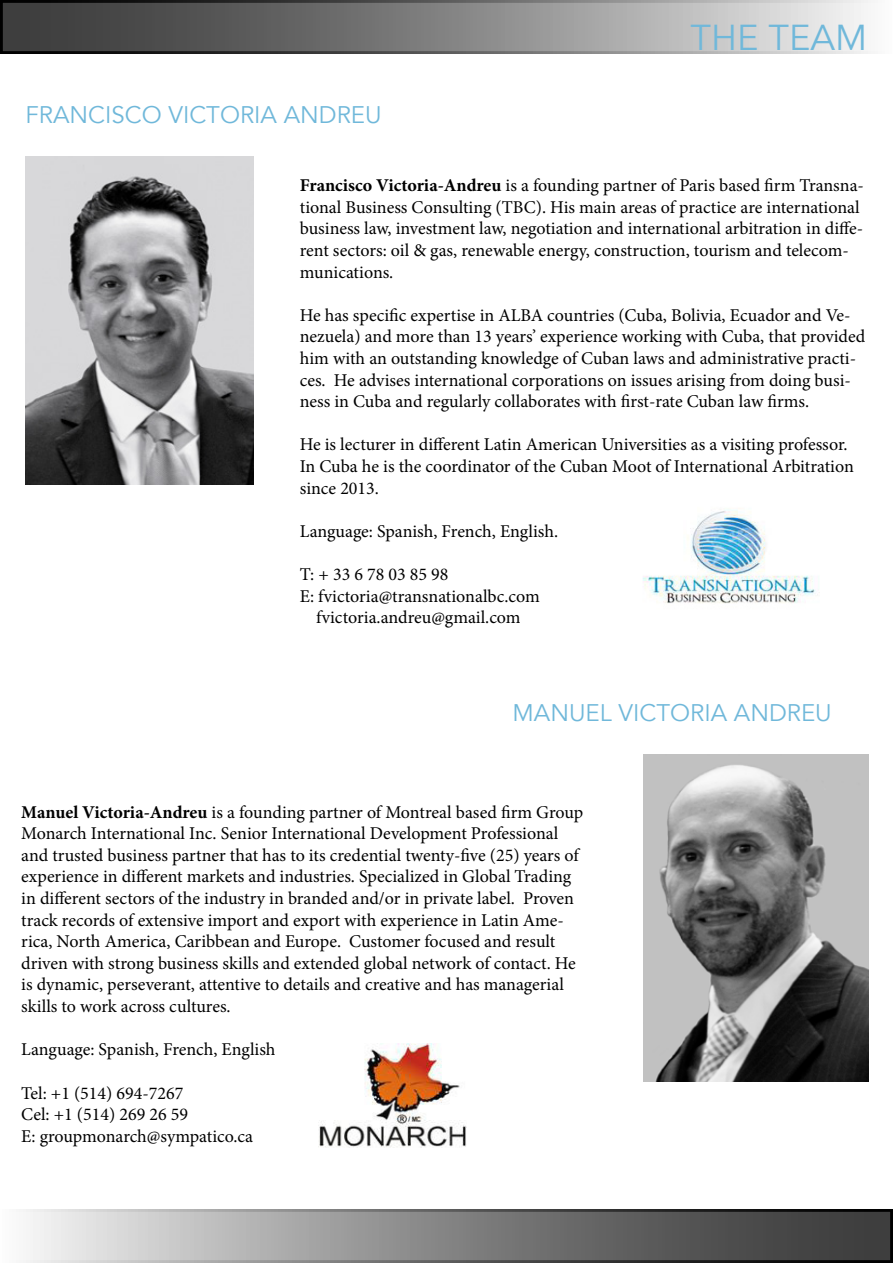
<style>
.page{position:relative;width:893px;height:1263px;background:#fff}
.page>*{position:absolute;margin:0;border:0;box-sizing:border-box;transform-origin:0 0}
.t1{font:36px "Avenir";color:#70b8da}
.t2{font:24px "Avenir";color:#70b8da}
.t3{font:18px/21.6px "Minion Pro";color:#000}
.s1{font-weight:700}
</style>
<div class="page">
<img style="left:644px;top:755px;width:224px;height:326px">
<svg style="left:30px;top:1213px;width:859px;height:46px;background:#888"></svg>
<div style="left:0;top:1209px;width:893px;height:54px;border:3px solid #000"></div>
<svg style="left:4px;top:4px;width:860px;height:46px;background:#888"></svg>
<div style="left:0;top:0;width:893px;height:54px;border:3px solid #000"></div>
<img style="left:26px;top:156px;width:227px;height:329px">
<img style="left:319px;top:1043px;width:148px;height:105px">
<img style="left:642px;top:509px;width:178px;height:95px">
<h2 class="t2" style="left:26px;top:100px;width:358px">FRANCISCO VICTORIA ANDREU</h2>
<h1 class="t1" style="left:690px;top:16px;width:178px">THE TEAM</h1>
<p class="t3" style="left:300px;top:175px;width:566px"><span class="s1">Francisco Victoria-Andreu</span> is a founding partner of Paris based firm Transna&shy;tional Business Consulting (TBC). His main areas of practice are international business law, investment law, negotiation and international arbitration in diffe&shy;rent sectors: oil &amp; gas, renewable energy, construction, tourism and telecom&shy;munications.</p>
<p class="t3" style="left:300px;top:304px;width:567px">He has specific expertise in ALBA countries (Cuba, Bolivia, Ecuador and Ve&shy;nezuela) and more than 13 years’ experience working with Cuba, that provided him with an outstanding knowledge of Cuban laws and administrative practi&shy;ces. He advises international corporations on issues arising from doing busi&shy;ness in Cuba and regularly collaborates with first-rate Cuban law firms.</p>
<p class="t3" style="left:300px;top:434px;width:556px">He is lecturer in different Latin American Universities as a visiting professor.<br>In Cuba he is the coordinator of the Cuban Moot of International Arbitration since 2013.</p>
<p class="t3" style="left:300px;top:520px;width:260px">Language: Spanish, French, English.</p>
<p class="t3" style="left:300px;top:564px;width:150px">T: + 33 6 78 03 85 98</p>
<p class="t3" style="left:300px;top:585px;width:242px">E: fvictoria@transnationalbc.com</p>
<p class="t3" style="left:316px;top:607px;width:206px">fvictoria.andreu@gmail.com</p>
<h2 class="t2" style="left:513px;top:699px;width:321px">MANUEL VICTORIA ANDREU</h2>
<p class="t3" style="left:21px;top:801px;width:563px"><span class="s1">Manuel Victoria-Andreu</span> is a founding partner of Montreal based firm Group Monarch International Inc. Senior International Development Professional and trusted business partner that has to its credential twenty-five (25) years of experience in different markets and industries. Specialized in Global Trading in different sectors of the industry in branded and/or in private label. Proven track records of extensive import and export with experience in Latin Ame&shy;rica, North America, Caribbean and Europe. Customer focused and result driven with strong business skills and extended global network of contact. He is dynamic, perseverant, attentive to details and creative and has managerial skills to work across cultures.</p>
<p class="t3" style="left:21px;top:1039px;width:256px">Language: Spanish, French, English</p>
<p class="t3" style="left:21px;top:1082px;width:233px">Tel: +1 (514) 694-7267<br>Cel: +1 (514) 269 26 59<br>E: groupmonarch@sympatico.ca</p>
</div>
